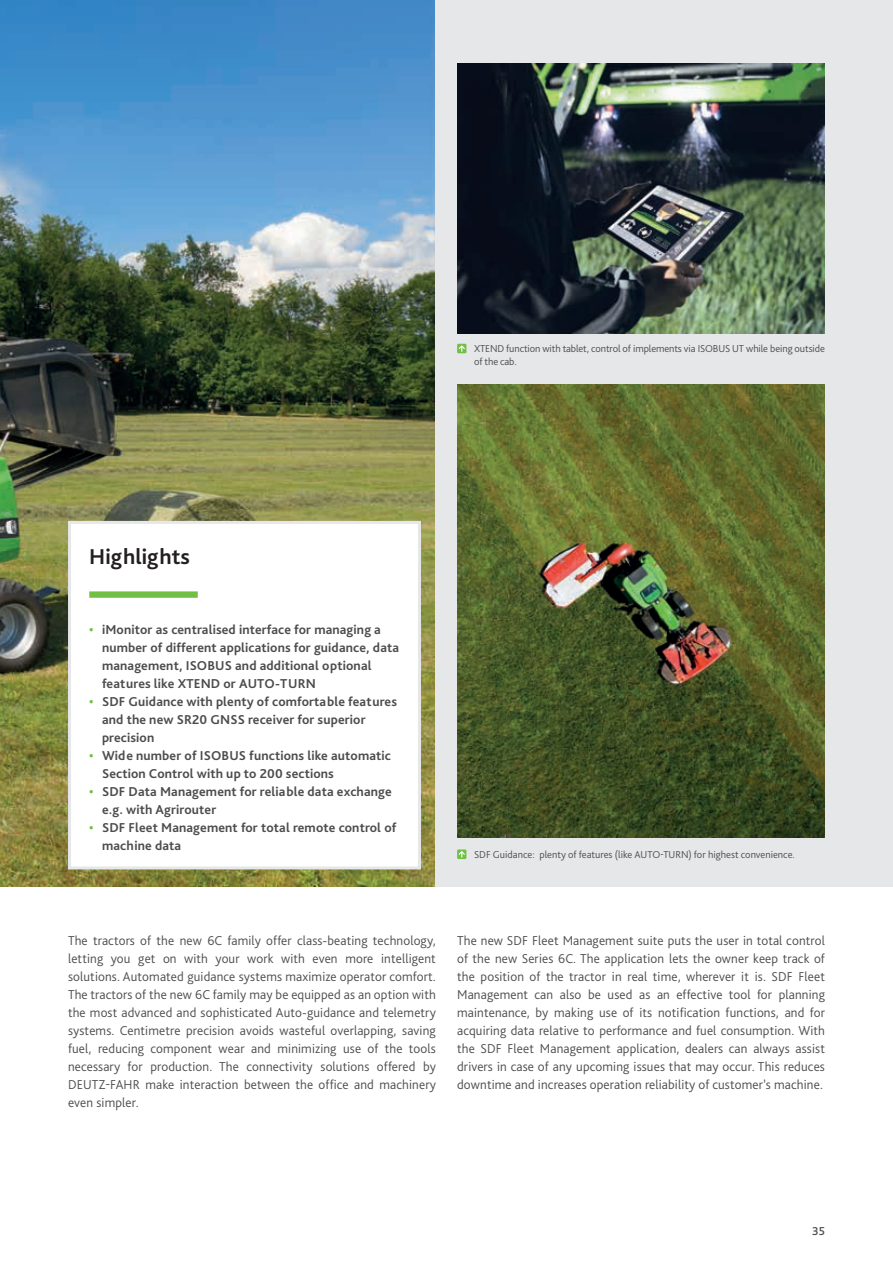
<style>
.page{position:relative;width:893px;height:1263px;background:#fff}
.page>*{position:absolute;margin:0;border:0;box-sizing:border-box;transform-origin:0 0}
.t1{font:700 22.5px "Bliss Pro";color:#231f20}
.t2{font:300 13.5px/18px "Bliss Pro";letter-spacing:.01em;color:#4b4c4d;text-align:justify}
.t3{font:700 13.5px/18px "Bliss Pro";letter-spacing:.01em;color:#4b4c4d}
.t4{font:500 12px "Bliss Pro";color:#4b4c4d}
.t5{font:300 10.5px/12.8px "Bliss Pro";letter-spacing:-.01em;color:#4b4c4d}
.s1{color:#71bf44}
</style>
<div class="page">
<img style="left:0;top:0;width:436px;height:886px">
<div style="left:436px;top:0;width:457px;height:887px;background:#e6e7e9"></div>
<div style="left:68px;top:521px;width:353px;height:348px;background:#fff;border:3px solid #e6e7e9"></div>
<img style="left:457px;top:385px;width:368px;height:452px">
<img style="left:457px;top:64px;width:368px;height:270px">
<svg style="left:457px;top:849px;width:9px;height:10px"></svg>
<svg style="left:459px;top:851px;width:6px;height:6px"></svg>
<div style="left:457px;top:344px;width:9px;height:9px;background:#71bf44"></div>
<svg style="left:459px;top:345px;width:6px;height:7px"></svg>
<div style="left:89px;top:591px;width:109px;height:7px;background:#71bf44"></div>
<h1 class="t1" style="left:89px;top:543px;width:102px">Highlights</h1>
<p class="t3" style="left:102px;top:620px;width:299px;text-indent:-13px"><span class="s1">•</span> iMonitor as centralised interface for managing a number of different applications for guidance, data management, ISOBUS and additional optional features like XTEND or AUTO-TURN</p>
<p class="t3" style="left:102px;top:692px;width:296px;text-indent:-13px"><span class="s1">•</span> SDF Guidance with plenty of comfortable features and the new SR20 GNSS receiver for superior precision</p>
<p class="t3" style="left:102px;top:746px;width:290px;text-indent:-13px"><span class="s1">•</span> Wide number of ISOBUS functions like automatic<br>Section Control with up to 200 sections</p>
<p class="t3" style="left:102px;top:782px;width:291px;text-indent:-13px"><span class="s1">•</span> SDF Data Management for reliable data exchange e.g. with Agrirouter</p>
<p class="t3" style="left:102px;top:818px;width:296px;text-indent:-13px"><span class="s1">•</span> SDF Fleet Management for total remote control of machine data</p>
<p class="t5" style="left:474px;top:342px;width:352px">XTEND function with tablet, control of implements via ISOBUS UT while being outside of the cab.</p>
<p class="t5" style="left:474px;top:848px;width:322px">SDF Guidance: plenty of features (like AUTO-TURN) for highest convenience.</p>
<p class="t2" style="left:68px;top:931px;width:369px">The tractors of the new 6C family offer class-beating technology, letting you get on with your work with even more intelligent solutions. Automated guidance systems maximize operator comfort.<br>The tractors of the new 6C family may be equipped as an option with the most advanced and sophisticated Auto-guidance and telemetry systems. Centimetre precision avoids wasteful overlapping, saving fuel, reducing component wear and minimizing use of the tools necessary for production. The connectivity solutions offered by DEUTZ-FAHR make interaction between the office and machinery even simpler.</p>
<p class="t2" style="left:457px;top:931px;width:369px">The new SDF Fleet Management suite puts the user in total control of the new Series 6C. The application lets the owner keep track of the position of the tractor in real time, wherever it is. SDF Fleet Management can also be used as an effective tool for planning maintenance, by making use of its notification functions, and for acquiring data relative to performance and fuel consumption. With the SDF Fleet Management application, dealers can always assist drivers in case of any upcoming issues that may occur. This reduces downtime and increases operation reliability of customer’s machine.</p>
<p class="t4" style="left:812px;top:1223px;width:14px">35</p>
</div>
